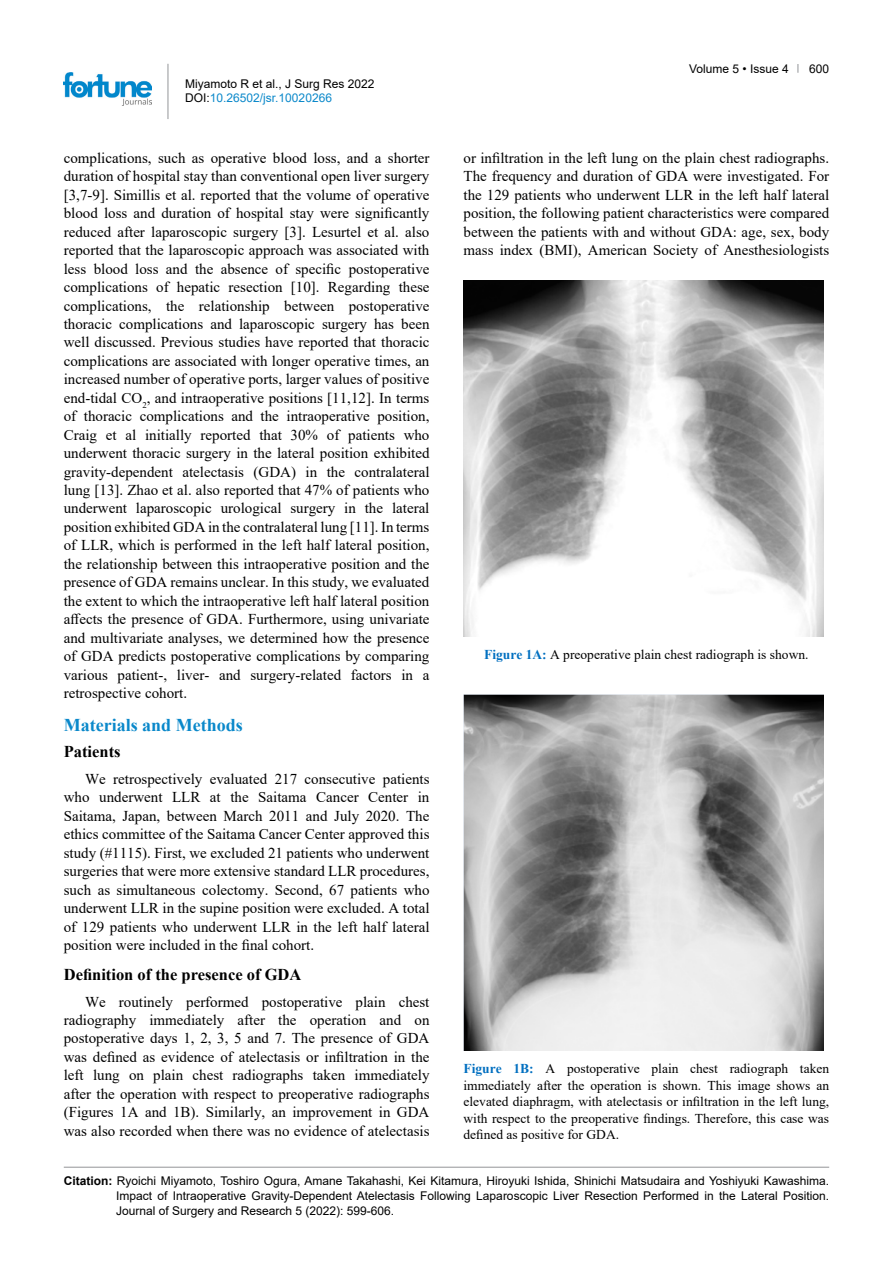
<style>
.page{position:relative;width:893px;height:1263px;background:#fff}
.page>*{position:absolute;margin:0;border:0;box-sizing:border-box;transform-origin:0 0}
.t1{font:700 18px "Times New Roman";color:#0a88ca}
.t2{font:700 16.5px "Times New Roman";color:#000}
.t3{font:15px/18.5px "Times New Roman";color:#000;text-align:justify}
.t4{font:13.5px/16.5px "Times New Roman";color:#000;text-align:justify}
.t5{font:12px/15px "Arial";color:#000}
.s1{color:#0a88ca}
.s2{font-weight:700;color:#006fc0}
.s3{font-weight:700}
</style>
<div class="page">
<hr style="left:168px;top:64px;width:1px;height:55px;background:#939598">
<img style="left:64px;top:72px;width:88px;height:33px">
<hr style="left:64px;top:1167px;width:765px;height:1px;background:#939598">
<img style="left:463px;top:280px;width:360px;height:356px">
<img style="left:463px;top:695px;width:360px;height:355px">
<p class="t5" style="left:185px;top:76px;width:191px;line-height:14.4px">Miyamoto R et al., J Surg Res 2022<br>DOI:<span class="s1">10.26502/jsr.10020266</span></p>
<p class="t3" style="left:64px;top:148px;width:367px">complications, such as operative blood loss, and a shorter duration of hospital stay than conventional open liver surgery [3,7-9]. Simillis et al. reported that the volume of operative blood loss and duration of hospital stay were significantly reduced after laparoscopic surgery [3]. Lesurtel et al. also reported that the laparoscopic approach was associated with less blood loss and the absence of specific postoperative complications of hepatic resection [10]. Regarding these complications, the relationship between postoperative thoracic complications and laparoscopic surgery has been well discussed. Previous studies have reported that thoracic complications are associated with longer operative times, an increased number of operative ports, larger values of positive end-tidal CO<sub>2</sub>, and intraoperative positions [11,12]. In terms of thoracic complications and the intraoperative position, Craig et al initially reported that 30% of patients who underwent thoracic surgery in the lateral position exhibited gravity-dependent atelectasis (GDA) in the contralateral lung [13]. Zhao et al. also reported that 47% of patients who underwent laparoscopic urological surgery in the lateral position exhibited GDA in the contralateral lung [11]. In terms of LLR, which is performed in the left half lateral position, the relationship between this intraoperative position and the presence of GDA remains unclear. In this study, we evaluated the extent to which the intraoperative left half lateral position affects the presence of GDA. Furthermore, using univariate and multivariate analyses, we determined how the presence of GDA predicts postoperative complications by comparing various patient-, liver- and surgery-related factors in a retrospective cohort.</p>
<p class="t1" style="left:64px;top:711px;width:180px">Materials and Methods</p>
<p class="t2" style="left:64px;top:740px;width:58px">Patients</p>
<p class="t3" style="left:64px;top:769px;width:367px;text-indent:21px">We retrospectively evaluated 217 consecutive patients who underwent LLR at the Saitama Cancer Center in Saitama, Japan, between March 2011 and July 2020. The ethics committee of the Saitama Cancer Center approved this study (#1115). First, we excluded 21 patients who underwent surgeries that were more extensive standard LLR procedures, such as simultaneous colectomy. Second, 67 patients who underwent LLR in the supine position were excluded. A total of 129 patients who underwent LLR in the left half lateral position were included in the final cohort.</p>
<p class="t2" style="left:64px;top:962px;width:239px">Definition of the presence of GDA</p>
<p class="t3" style="left:64px;top:992px;width:367px;text-indent:21px">We routinely performed postoperative plain chest radiography immediately after the operation and on postoperative days 1, 2, 3, 5 and 7. The presence of GDA was defined as evidence of atelectasis or infiltration in the left lung on plain chest radiographs taken immediately after the operation with respect to preoperative radiographs (Figures 1A and 1B). Similarly, an improvement in GDA was also recorded when there was no evidence of atelectasis</p>
<p class="t5" style="left:689px;top:61px;width:101px">Volume 5 • Issue 4</p>
<p class="t5" style="left:809px;top:61px;width:22px">600</p>
<p class="t3" style="left:463px;top:148px;width:367px">or infiltration in the left lung on the plain chest radiographs.<br>The frequency and duration of GDA were investigated. For the 129 patients who underwent LLR in the left half lateral position, the following patient characteristics were compared between the patients with and without GDA: age, sex, body mass index (BMI), American Society of Anesthesiologists</p>
<p class="t4" style="left:484px;top:645px;width:326px"><span class="s2">Figure 1A:</span> A preoperative plain chest radiograph is shown.</p>
<p class="t4" style="left:463px;top:1060px;width:367px"><span class="s2">Figure 1B:</span> A postoperative plain chest radiograph taken immediately after the operation is shown. This image shows an elevated diaphragm, with atelectasis or infiltration in the left lung, with respect to the preoperative findings. Therefore, this case was defined as positive for GDA.</p>
<p class="t5" style="left:116px;top:1173px;width:715px;text-align:justify;text-indent:-52px"><span class="s3">Citation:</span> Ryoichi Miyamoto, Toshiro Ogura, Amane Takahashi, Kei Kitamura, Hiroyuki Ishida, Shinichi Matsudaira and Yoshiyuki Kawashima.<br>Impact of Intraoperative Gravity-Dependent Atelectasis Following Laparoscopic Liver Resection Performed in the Lateral Position.<br>Journal of Surgery and Research 5 (2022): 599-606.</p>
</div>
